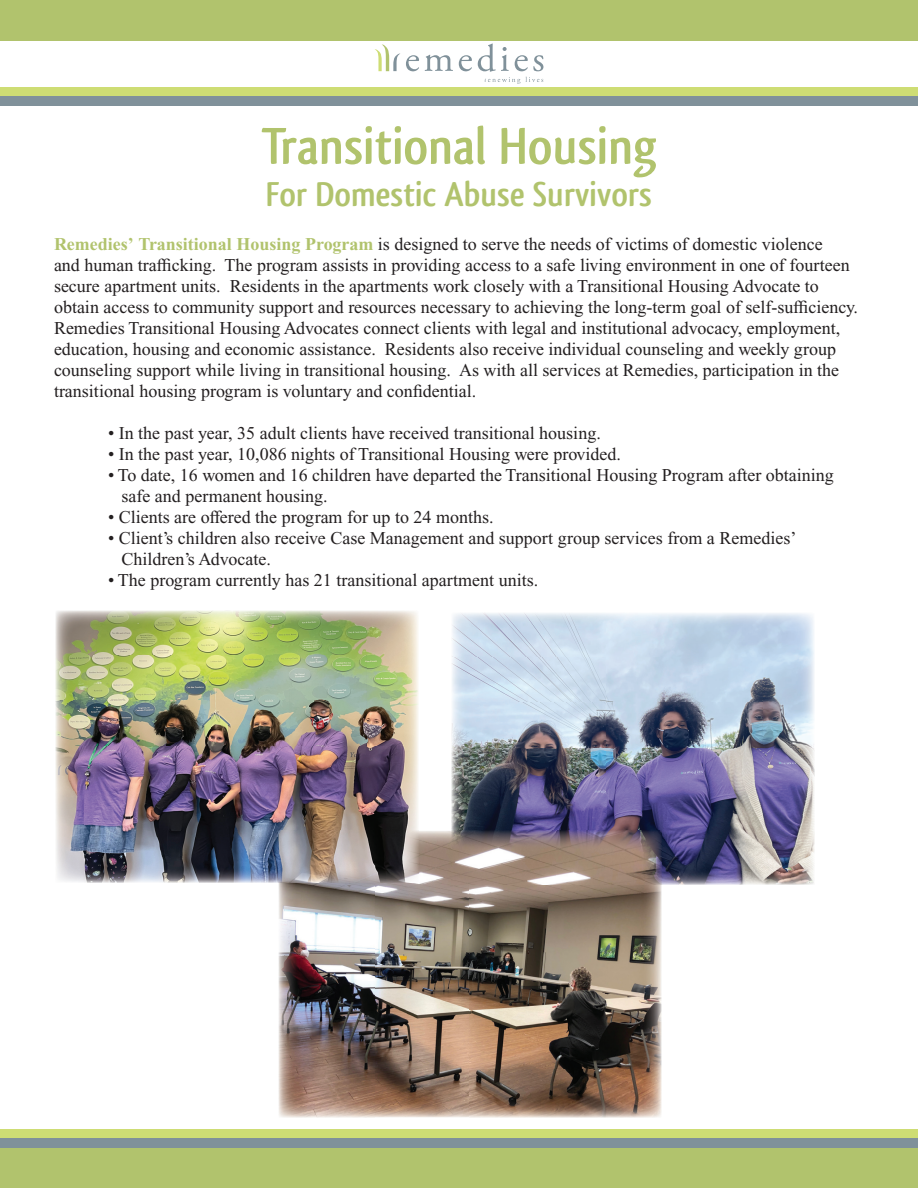
<style>
.page{position:relative;width:918px;height:1188px;background:#fff}
.page>*{position:absolute;margin:0;border:0;box-sizing:border-box;transform-origin:0 0}
.t1{font:700 54px "Qlassik";color:#b1c36d}
.t2{font:700 36px "Qlassik";color:#b1c36d}
.t3{font:18px/21px "Times New Roman PS Pro";color:#231f20}
.s1{font-weight:700;color:#b1c36d}
</style>
<div class="page">
<img style="left:451px;top:613px;width:311px;height:181px">
<img style="left:762px;top:613px;width:52px;height:272px">
<img style="left:451px;top:794px;width:156px;height:37px">
<img style="left:607px;top:794px;width:156px;height:45px">
<img style="left:662px;top:839px;width:101px;height:46px">
<div style="left:0;top:0;width:918px;height:40px;background:#b1c36d"></div>
<div style="left:0;top:1148px;width:918px;height:40px;background:#b1c36d"></div>
<div style="left:0;top:87px;width:918px;height:9px;background:#cedd74"></div>
<div style="left:0;top:1129px;width:918px;height:9px;background:#cedd74"></div>
<div style="left:0;top:96px;width:918px;height:9px;background:#80919a"></div>
<div style="left:0;top:1138px;width:918px;height:10px;background:#80919a"></div>
<svg style="left:406px;top:55px;width:13px;height:16px"></svg>
<svg style="left:425px;top:55px;width:28px;height:16px"></svg>
<svg style="left:459px;top:55px;width:13px;height:16px"></svg>
<svg style="left:375px;top:45px;width:25px;height:26px"></svg>
<svg style="left:478px;top:44px;width:65px;height:40px"></svg>
<img style="left:375px;top:831px;width:95px;height:287px">
<img style="left:279px;top:882px;width:96px;height:236px">
<img style="left:470px;top:885px;width:192px;height:233px">
<img style="left:451px;top:831px;width:211px;height:54px">
<img style="left:56px;top:610px;width:311px;height:227px">
<img style="left:367px;top:611px;width:51px;height:220px">
<img style="left:56px;top:837px;width:223px;height:45px">
<img style="left:279px;top:831px;width:139px;height:51px">
<h1 class="t1" style="left:261px;top:115px;width:397px">Transitional Housing</h1>
<h2 class="t2" style="left:266px;top:173px;width:388px">For Domestic Abuse Survivors</h2>
<p class="t3" style="left:54px;top:234px;width:806px"><span class="s1">Remedies’ Transitional Housing Program</span> is designed to serve the needs of victims of domestic violence<br>and human trafficking. The program assists in providing access to a safe living environment in one of fourteen secure apartment units. Residents in the apartments work closely with a Transitional Housing Advocate to obtain access to community support and resources necessary to achieving the long-term goal of self-sufficiency.<br>Remedies Transitional Housing Advocates connect clients with legal and institutional advocacy, employment, education, housing and economic assistance. Residents also receive individual counseling and weekly group counseling support while living in transitional housing. As with all services at Remedies, participation in the transitional housing program is voluntary and confidential.</p>
<p class="t3" style="left:108px;top:423px;width:494px">• In the past year, 35 adult clients have received transitional housing.</p>
<p class="t3" style="left:108px;top:444px;width:515px">• In the past year, 10,086 nights of Transitional Housing were provided.</p>
<p class="t3" style="left:122px;top:465px;width:714px;text-indent:-14px">• To date, 16 women and 16 children have departed the Transitional Housing Program after obtaining safe and permanent housing.</p>
<p class="t3" style="left:108px;top:507px;width:387px">• Clients are offered the program for up to 24 months.</p>
<p class="t3" style="left:122px;top:528px;width:676px;text-indent:-14px">• Client’s children also receive Case Management and support group services from a Remedies’<br>Children’s Advocate.</p>
<p class="t3" style="left:108px;top:570px;width:432px">• The program currently has 21 transitional apartment units.</p>
</div>
